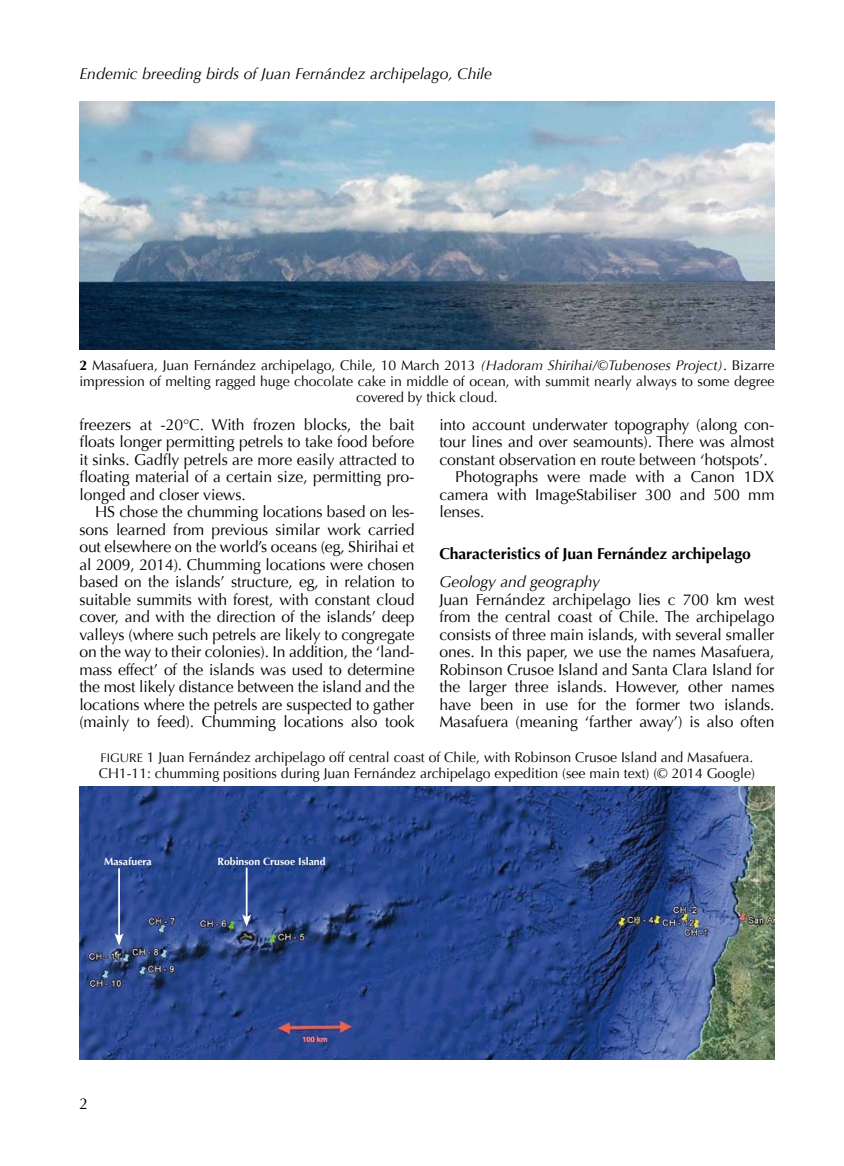
<style>
.page{position:relative;width:844px;height:1166px;background:#fff}
.page>*{position:absolute;margin:0;border:0;box-sizing:border-box;transform-origin:0 0}
.Indents{font:15.75px/17.5px "Optima";letter-spacing:-.01em;color:#000;text-align:justify}
.Normaal{font:15.75px/17.5px "Optima";letter-spacing:-.005em;color:#000;text-align:justify}
.Normaal-2{font:italic 15.75px "Optima";color:#000}
.Normaal-3{font:700 15.75px "Optima";letter-spacing:-.005em;color:#000}
.Normaal-4{font:14px/15.8px "Optima";color:#000;text-align:center}
.Normaal-5{font:700 10.5px "Optima";color:#fff}
.s1{font-weight:700}
.s2{font-style:italic}
.s3{font-size:12.25px}
</style>
<div class="page">
<img style="left:79px;top:102px;width:695px;height:248px">
<img style="left:79px;top:786px;width:695px;height:273px">
<hr style="left:118px;top:868px;width:2px;height:68px;background:#fff">
<svg style="left:115px;top:933px;width:8px;height:12px"></svg>
<hr style="left:246px;top:867px;width:1px;height:50px;background:#fff">
<svg style="left:242px;top:914px;width:9px;height:13px"></svg>
<p class="Normaal-2" style="left:79px;top:64px;width:414px">Endemic breeding birds of Juan Fernández archipelago, Chile</p>
<p class="Normaal-4" style="left:79px;top:358px;width:696px"><span class="s1">2</span> Masafuera, Juan Fernández archipelago, Chile, 10 March 2013 <span class="s2">(Hadoram Shirihai/©Tubenoses Project)</span>. Bizarre impression of melting ragged huge chocolate cake in middle of ocean, with summit nearly always to some degree covered by thick cloud.</p>
<p class="Normaal" style="left:79px;top:416px;width:336px">freezers at -20°C. With frozen blocks, the bait floats longer permitting petrels to take food before it sinks. Gadfly petrels are more easily attracted to floating material of a certain size, permitting pro&shy;longed and closer views.</p>
<p class="Indents" style="left:79px;top:503px;width:336px;text-indent:16px">HS chose the chumming locations based on les&shy;sons learned from previous similar work carried out elsewhere on the world’s oceans (eg, Shirihai et al 2009, 2014). Chumming locations were chosen based on the islands’ structure, eg, in relation to suitable summits with forest, with constant cloud cover, and with the direction of the islands’ deep valleys (where such petrels are likely to congregate on the way to their colonies). In addition, the ‘land&shy;mass effect’ of the islands was used to determine the most likely distance between the island and the locations where the petrels are suspected to gather (mainly to feed). Chumming locations also took</p>
<p class="Indents" style="left:439px;top:416px;width:336px">into account underwater topography (along con&shy;tour lines and over seamounts). There was almost constant observation en route between ‘hotspots’.</p>
<p class="Indents" style="left:439px;top:468px;width:336px;text-indent:16px">Photographs were made with a Canon 1DX camera with ImageStabiliser 300 and 500 mm lenses.</p>
<p class="Normaal-3" style="left:439px;top:544px;width:313px">Characteristics of Juan Fernández archipelago</p>
<p class="Normaal-2" style="left:439px;top:572px;width:162px">Geology and geography</p>
<p class="Normaal" style="left:439px;top:591px;width:336px">Juan Fernández archipelago lies c 700 km west from the central coast of Chile. The archipelago consists of three main islands, with several smaller ones. In this paper, we use the names Masafuera, Robinson Crusoe Island and Santa Clara Island for the larger three islands. However, other names have been in use for the former two islands.<br>Masafuera (meaning ‘farther away’) is also often</p>
<p class="Normaal-4" style="left:99px;top:749px;width:657px;text-align:left"><span class="s3">FIGURE</span> 1 Juan Fernández archipelago off central coast of Chile, with Robinson Crusoe Island and Masafuera.<br>CH1-11: chumming positions during Juan Fernández archipelago expedition (see main text) (© 2014 Google)</p>
<p class="Normaal-5" style="left:104px;top:855px;width:49px">Masafuera</p>
<p class="Normaal-5" style="left:217px;top:855px;width:109px">Robinson Crusoe Island</p>
<p class="Normaal" style="left:79px;top:1095px;width:10px">2</p>
</div>
